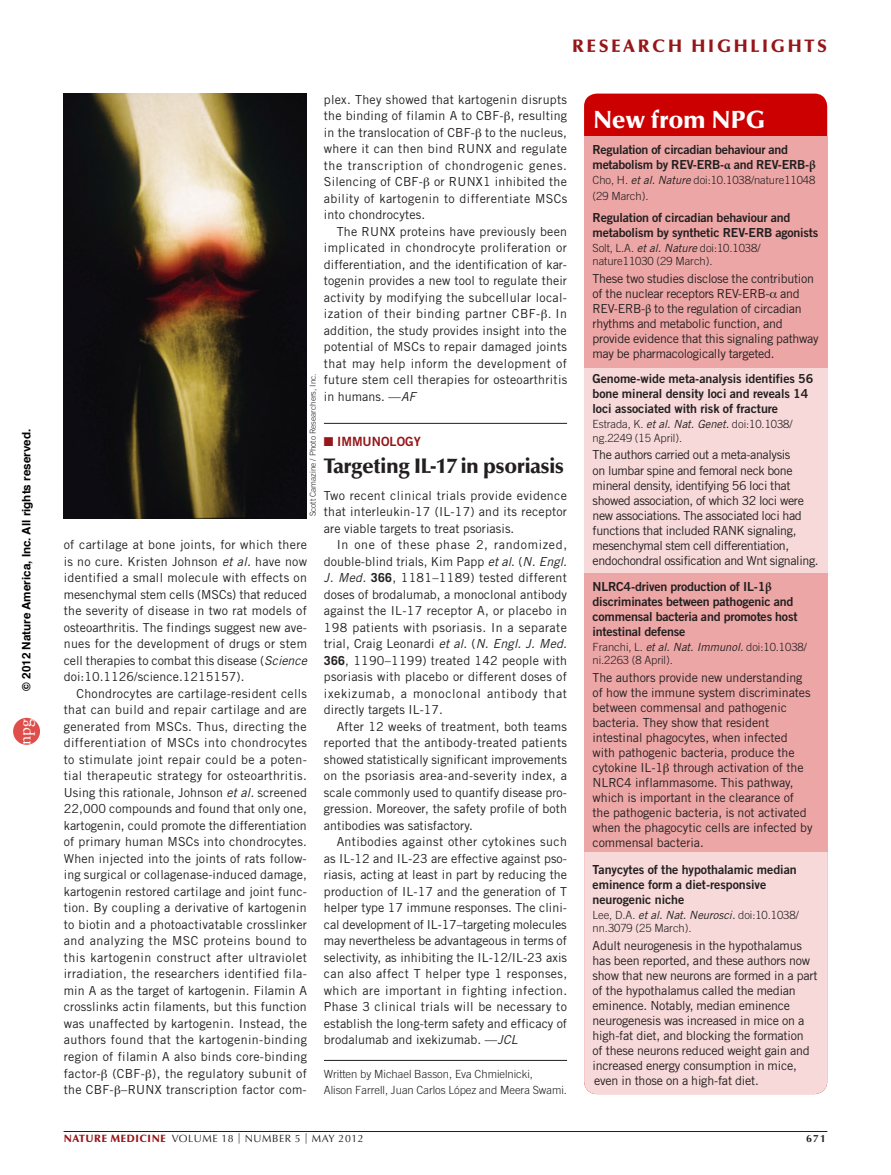
<style>
.page{position:relative;width:891px;height:1175px;background:#fff}
.page>*{position:absolute;margin:0;border:0;box-sizing:border-box;transform-origin:0 0}
.t1{font:900 24.75px "Optima LT Std";color:#fff}
.t2{font:900 21px "Optima LT Std";color:#231f20}
.t3{font:900 18px "Optima LT Std";letter-spacing:.15em;color:#961619}
.t4{font:17.4px "Adobe Garamond Pro";color:#fff}
.t5{font:12.75px "Trade Gothic LT Std Bd 2";color:#961619}
.t6{font:12.45px/16.5px "Trade Gothic LT Std";letter-spacing:-.015em;color:#231f20;text-align:justify}
.t7{font:12.45px/15px "Trade Gothic LT Std Bd 2";letter-spacing:-.015em;color:#231f20}
.t8{font:700 11.7px "Helvetica";color:#000}
.t9{font:300 11.25px/13.5px "Trade Gothic LT Std";letter-spacing:-.005em;color:#231f20}
.t10{font:10.5px "Optima LT Std";letter-spacing:.05em;color:#231f20}
.t11{font:700 10.5px "Optima LT Std";color:#231f20}
.t12{font:300 8.25px "Trade Gothic LT Std";letter-spacing:-.005em;color:#231f20}
.s1{font-style:italic}
.s2{font-weight:700}
.s3{font-family:"Minion Pro";font-weight:700}
.s4{font-weight:400;font-style:italic}
.s5{font-family:"Minion Pro"}
.s6{font-weight:900;color:#961619}
</style>
<div class="page">
<hr style="left:324px;top:423px;width:243px;height:1px;background:#231f20">
<hr style="left:324px;top:1060px;width:243px;height:1px;background:#231f20">
<img style="left:64px;top:94px;width:243px;height:424px">
<hr style="left:64px;top:1131px;width:763px;height:1px;background:#231f20">
<div style="left:584px;top:94px;width:243px;height:1000px;background:#c00;border-radius:13px"></div>
<div style="left:584px;top:366px;width:243px;height:238px;background:#f7d9d9"></div>
<div style="left:584px;top:836px;width:243px;height:258px;background:#f7d9d9;border-radius:13px"></div>
<div style="left:584px;top:137px;width:243px;height:231px;background:#eda6a6"></div>
<div style="left:584px;top:573px;width:243px;height:279px;background:#eda6a6"></div>
<div style="left:13px;top:718px;width:27px;height:26px;background:#df4e4a;border-radius:50%"></div>
<p class="t8" style="left:22px;top:690px;width:263px;rotate:-90deg">© 2012 Nature America, Inc. All rights reserved.</p>
<h3 class="t4" style="left:14px;top:744px;width:28px;rotate:-90deg">npg</h3>
<h3 class="t3" style="left:572px;top:36px;width:257px">RESEARCH HIGHLIGHTS</h3>
<p class="t6" style="left:324px;top:91px;width:245px">plex. They showed that kartogenin disrupts the binding of filamin A to CBF- , resulting in the translocation of CBF- to the nucleus, where it can then bind RUNX and regulate the transcription of chondrogenic genes.<br>Silencing of CBF- or RUNX1 inhibited the ability of kartogenin to differentiate MSCs into chondrocytes.</p>
<p class="t6" style="left:324px;top:223px;width:245px;text-indent:13px">The RUNX proteins have previously been implicated in chondrocyte proliferation or differentiation, and the identification of kar&shy;togenin provides a new tool to regulate their activity by modifying the subcellular local&shy;ization of their binding partner CBF- In addition, the study provides insight into the potential of MSCs to repair damaged joints that may help inform the development of future stem cell therapies for osteoarthritis in humans. —<span class="s1">AF</span></p>
<p class="t5" style="left:324px;top:433px;width:98px">■ immunology</p>
<h2 class="t2" style="left:324px;top:453px;width:242px">TARGETING IL-17 IN PSORIASIS</h2>
<p class="t6" style="left:324px;top:487px;width:245px">Two recent clinical trials provide evidence that interleukin-17 (IL-17) and its receptor are viable targets to treat psoriasis.</p>
<p class="t6" style="left:324px;top:536px;width:245px;text-indent:13px">In one of these phase 2, randomized, double-blind trials, Kim Papp <span class="s1">et al</span>. (<span class="s1">N. Engl.<br>J. Med.</span> <span class="s2">366</span>, 1181–1189) tested different doses of brodalumab, a monoclonal antibody against the IL-17 receptor A, or placebo in 198 patients with psoriasis. In a separate trial, Craig Leonardi <span class="s1">et al</span>. (<span class="s1">N. Engl. J. Med.<br></span><span class="s2">366</span>, 1190–1199) treated 142 people with psoriasis with placebo or different doses of ixekizumab, a monoclonal antibody that directly targets IL-17.</p>
<p class="t6" style="left:324px;top:718px;width:245px;text-indent:13px">After 12 weeks of treatment, both teams reported that the antibody-treated patients showed statistically significant improvements on the psoriasis area-and-severity index, a scale commonly used to quantify disease pro&shy;gression. Moreover, the safety profile of both antibodies was satisfactory.</p>
<p class="t6" style="left:324px;top:833px;width:245px;text-indent:13px">Antibodies against other cytokines such as IL-12 and IL-23 are effective against pso&shy;riasis, acting at least in part by reducing the production of IL-17 and the generation of T helper type 17 immune responses. The clini&shy;cal development of IL-17–targeting molecules may nevertheless be advantageous in terms of selectivity, as inhibiting the IL-12/IL-23 axis can also affect T helper type 1 responses, which are important in fighting infection.<br>Phase 3 clinical trials will be necessary to establish the long-term safety and efficacy of brodalumab and ixekizumab. —<span class="s1">JCL</span></p>
<p class="t9" style="left:324px;top:1065px;width:245px;line-height:16.5px">Written by Michael Basson, Eva Chmielnicki,<br>Alison Farrell, Juan Carlos López and Meera Swami.</p>
<p class="t12" style="left:308px;top:516px;width:144px;rotate:-90deg">Scott Camazine / Photo Researchers, Inc.</p>
<p class="t6" style="left:64px;top:536px;width:245px">of cartilage at bone joints, for which there is no cure. Kristen Johnson <span class="s1">et al.</span> have now identified a small molecule with effects on mesenchymal stem cells (MSCs) that reduced the severity of disease in two rat models of osteoarthritis. The findings suggest new ave&shy;nues for the development of drugs or stem cell therapies to combat this disease (<span class="s1">Science </span>doi:10.1126/science.1215157).</p>
<p class="t6" style="left:64px;top:685px;width:245px;text-indent:13px">Chondrocytes are cartilage-resident cells that can build and repair cartilage and are generated from MSCs. Thus, directing the differentiation of MSCs into chondrocytes to stimulate joint repair could be a poten&shy;tial therapeutic strategy for osteoarthritis.<br>Using this rationale, Johnson <span class="s1">et al.</span> screened 22,000 compounds and found that only one, kartogenin, could promote the differentiation of primary human MSCs into chondrocytes.<br>When injected into the joints of rats follow&shy;ing surgical or collagenase-induced damage, kartogenin restored cartilage and joint func&shy;tion. By coupling a derivative of kartogenin to biotin and a photoactivatable crosslinker and analyzing the MSC proteins bound to this kartogenin construct after ultraviolet irradiation, the researchers identified fila&shy;min A as the target of kartogenin. Filamin A crosslinks actin filaments, but this function was unaffected by kartogenin. Instead, the authors found that the kartogenin-binding region of filamin A also binds core-binding factor- (CBF- ), the regulatory subunit of the CBF- –RUNX transcription factor com-</p>
<h1 class="t1" style="left:593px;top:105px;width:171px">NEW FROM NPG</h1>
<p class="t7" style="left:593px;top:142px;width:197px">Regulation of circadian behaviour and metabolism by REV-ERB</p>
<p class="t7" style="left:720px;top:157px;width:70px">-<span class="s3">α</span> and REV-ERB</p>
<p class="t7" style="left:805px;top:157px;width:12px">-<span class="s3">β</span></p>
<p class="t9" style="left:593px;top:172px;width:224px;line-height:15.8px">Cho, H. <span class="s4">et al. Nature</span> doi:10.1038/nature11048 (29 March).</p>
<p class="t7" style="left:593px;top:210px;width:199px">Regulation of circadian behaviour and metabolism by synthetic REV-ERB</p>
<p class="t7" style="left:775px;top:225px;width:44px">agonists</p>
<p class="t9" style="left:593px;top:241px;width:169px">Solt, L.A. <span class="s4">et al. Nature</span> doi:10.1038/ nature11030 (29 March).</p>
<p class="t6" style="left:593px;top:271px;width:228px;line-height:15px;text-align:left">These two studies disclose the contribution of the nuclear receptors REV-ERB- and REV-ERB-<span class="s5">β</span> to the regulation of circadian rhythms and metabolic function, and provide evidence that this signaling pathway may be pharmacologically targeted.</p>
<p class="t7" style="left:593px;top:371px;width:222px">Genome-wide meta-analysis identifies 56 bone mineral density loci and reveals 14 loci associated with risk of fracture</p>
<p class="t9" style="left:593px;top:417px;width:202px">Estrada, K. <span class="s4">et al. Nat. Genet.</span> doi:10.1038/ ng.2249 (15 April).</p>
<p class="t6" style="left:593px;top:447px;width:228px;line-height:15px;text-align:left">The authors carried out a meta-analysis<br>on lumbar spine and femoral neck bone mineral density, identifying 56 loci that showed association, of which 32 loci were new associations. The associated loci had functions that included RANK signaling, mesenchymal stem cell differentiation, endochondral ossification and Wnt signaling.</p>
<p class="t7" style="left:593px;top:579px;width:206px;text-indent:31px">4-driven production of IL-1<span class="s3">β </span>discriminates between pathogenic and commensal bacteria and promotes host intestinal defense</p>
<p class="t9" style="left:593px;top:640px;width:216px">Franchi, L. <span class="s4">et al. Nat. Immunol.</span> doi:10.1038/ ni.2263 (8 April).</p>
<p class="t6" style="left:593px;top:670px;width:221px;line-height:15px;text-align:left">The authors provide new understanding of how the immune system discriminates between commensal and pathogenic bacteria. They show that resident intestinal phagocytes, when infected with pathogenic bacteria, produce the cytokine IL-1 through activation of the NLRC4 inflammasome. This pathway, which is important in the clearance of the pathogenic bacteria, is not activated when the phagocytic cells are infected by commensal bacteria.</p>
<p class="t7" style="left:593px;top:579px;width:9px">NLRC</p>
<p class="t7" style="left:593px;top:861px;width:206px">Tanycytes of the hypothalamic median eminence form a diet-responsive neurogenic niche</p>
<p class="t9" style="left:593px;top:907px;width:208px">Lee, D.A. <span class="s4">et al. Nat. Neurosci.</span> doi:10.1038/ nn.3079 (25 March).</p>
<p class="t6" style="left:593px;top:938px;width:226px;line-height:15px;text-align:left">Adult neurogenesis in the hypothalamus has been reported, and these authors now show that new neurons are formed in a part of the hypothalamus called the median eminence. Notably, median eminence neurogenesis was increased in mice on a high-fat diet, and blocking the formation<br>of these neurons reduced weight gain and increased energy consumption in mice, even in those on a high-fat diet.</p>
<p class="t10" style="left:64px;top:1132px;width:301px"><span class="s6">NATURE MEDICINE</span> VOLUME 18 | NUMBER 5 | MAY 2012</p>
<p class="t11" style="left:806px;top:1132px;width:21px">671</p>
</div>
